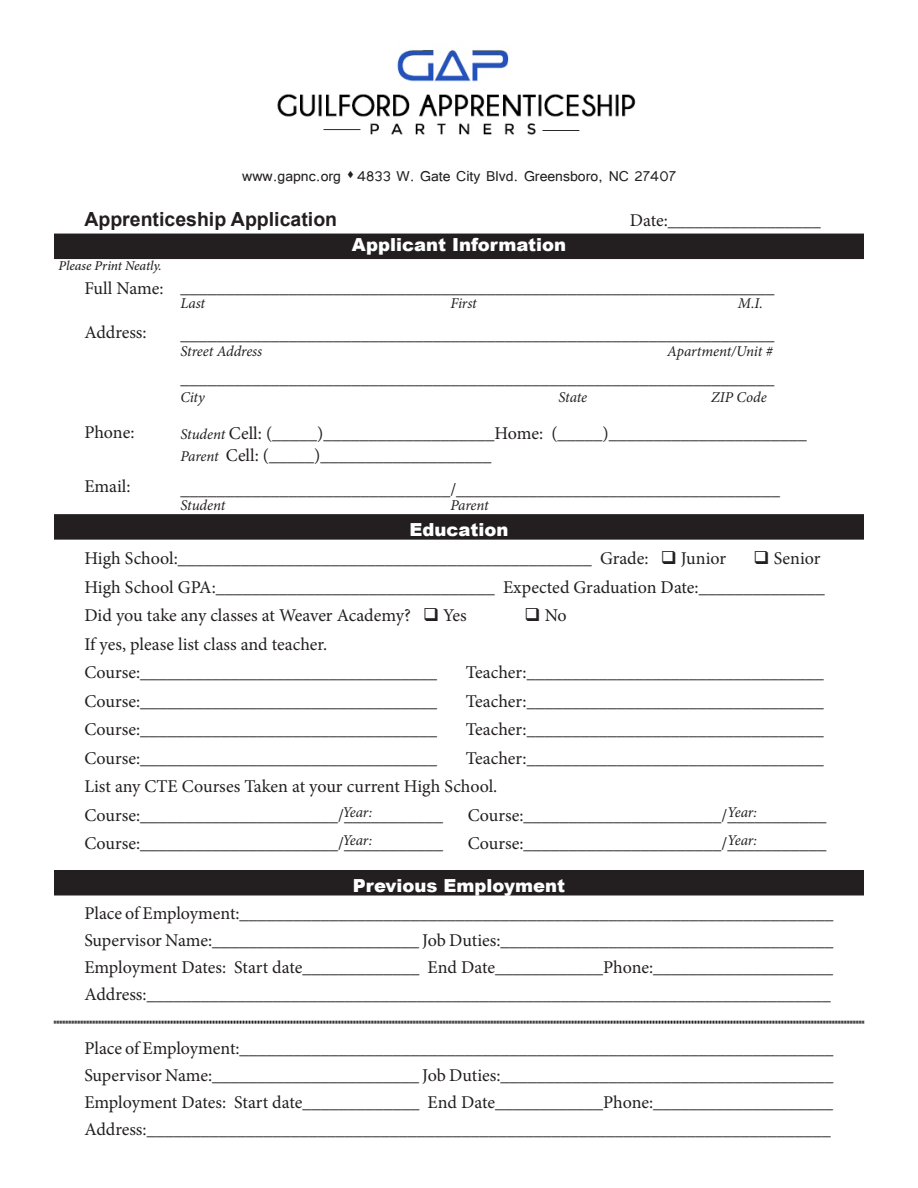
<style>
.page{position:relative;width:918px;height:1188px;background:#fff}
.page>*{position:absolute;margin:0;border:0;box-sizing:border-box;transform-origin:0 0}
.t1{font:700 19.5px "Arial";color:#231f20}
.t2{font:18px "Minion Pro";letter-spacing:-.005em;color:#231f20}
.t3{font:18px "Tunga";color:#231f20}
.t4{font:900 18px "Arial";color:#fff}
.t5{font:italic 15px "Minion Pro";letter-spacing:-.01em;color:#231f20}
.t6{font:italic 500 13.5px "Minion Pro";letter-spacing:-.005em;color:#231f20}
.s1{font-style:italic;font-size:15px}
</style>
<div class="page">
<div style="left:54px;top:514px;width:810px;height:26px;background:#231f20"></div>
<img style="left:277px;top:49px;width:359px;height:86px">
<div style="left:54px;top:234px;width:810px;height:25px;background:#231f20"></div>
<div style="left:54px;top:870px;width:810px;height:26px;background:#231f20"></div>
<svg style="left:54px;top:1020px;width:810px;height:4px;background:#908e8e"></svg>
<p class="t3" style="left:242px;top:164px;width:435px">www.gapnc.org ▲4833 W. Gate City Blvd. Greensboro, NC 27407</p>
<p class="t1" style="left:84px;top:206px;width:254px">Apprenticeship Application</p>
<p class="t2" style="left:630px;top:208px;width:193px">Date:_________________</p>
<p class="t4" style="left:352px;top:232px;width:216px">Applicant Information</p>
<p class="t2" style="left:84px;top:277px;width:81px">Full Name:</p>
<p class="t2" style="left:84px;top:320px;width:64px">Address:</p>
<p class="t6" style="left:58px;top:257px;width:105px">Please Print Neatly.</p>
<p class="t2" style="left:180px;top:275px;width:595px">__________________________________________________________________</p>
<p class="t5" style="left:180px;top:293px;width:26px">Last</p>
<p class="t5" style="left:450px;top:293px;width:28px">First</p>
<p class="t5" style="left:738px;top:293px;width:27px">M.I.</p>
<p class="t2" style="left:180px;top:322px;width:595px">__________________________________________________________________</p>
<p class="t5" style="left:180px;top:341px;width:83px">Street Address</p>
<p class="t5" style="left:667px;top:341px;width:107px">Apartment/Unit #</p>
<p class="t2" style="left:180px;top:366px;width:595px">__________________________________________________________________</p>
<p class="t5" style="left:180px;top:387px;width:26px">City</p>
<p class="t5" style="left:558px;top:387px;width:30px">State</p>
<p class="t5" style="left:711px;top:387px;width:57px">ZIP Code</p>
<p class="t2" style="left:180px;top:421px;width:628px"><span class="s1">Student</span> Cell: (_____)___________________Home: (_____)______________________</p>
<p class="t2" style="left:180px;top:443px;width:313px"><span class="s1">Parent</span> Cell: (_____)___________________</p>
<p class="t2" style="left:180px;top:478px;width:601px">______________________________/____________________________________</p>
<p class="t5" style="left:180px;top:495px;width:47px">Student</p>
<p class="t5" style="left:450px;top:495px;width:40px">Parent</p>
<p class="t2" style="left:84px;top:421px;width:52px">Phone:</p>
<p class="t2" style="left:84px;top:475px;width:48px">Email:</p>
<p class="t4" style="left:410px;top:516px;width:100px">Education</p>
<p class="t2" style="left:84px;top:546px;width:643px">High School:______________________________________________ Grade: ❑ Junior</p>
<p class="t2" style="left:754px;top:546px;width:68px">❑ Senior</p>
<p class="t2" style="left:84px;top:575px;width:742px">High School GPA:_______________________________ Expected Graduation Date:______________</p>
<p class="t2" style="left:84px;top:603px;width:384px">Did you take any classes at Weaver Academy? ❑ Yes</p>
<p class="t2" style="left:525px;top:603px;width:44px">❑ No</p>
<p class="t2" style="left:84px;top:632px;width:244px">If yes, please list class and teacher.</p>
<p class="t2" style="left:84px;top:660px;width:354px">Course:_________________________________</p>
<p class="t2" style="left:466px;top:660px;width:359px">Teacher:_________________________________</p>
<p class="t2" style="left:84px;top:689px;width:354px">Course:_________________________________</p>
<p class="t2" style="left:466px;top:689px;width:359px">Teacher:_________________________________</p>
<p class="t2" style="left:84px;top:717px;width:354px">Course:_________________________________</p>
<p class="t2" style="left:466px;top:717px;width:359px">Teacher:_________________________________</p>
<p class="t2" style="left:84px;top:746px;width:354px">Course:_________________________________</p>
<p class="t2" style="left:466px;top:746px;width:359px">Teacher:_________________________________</p>
<p class="t2" style="left:84px;top:774px;width:414px">List any CTE Courses Taken at your current High School.</p>
<p class="t2" style="left:84px;top:803px;width:360px">Course:______________________/___________</p>
<p class="t2" style="left:468px;top:803px;width:360px">Course:______________________/___________</p>
<p class="t2" style="left:84px;top:831px;width:360px">Course:______________________/___________</p>
<p class="t2" style="left:468px;top:831px;width:360px">Course:______________________/___________</p>
<p class="t4" style="left:353px;top:873px;width:214px">Previous Employment</p>
<p class="t2" style="left:84px;top:902px;width:751px">Place of Employment:__________________________________________________________________</p>
<p class="t2" style="left:84px;top:929px;width:751px">Supervisor Name:_______________________ Job Duties:_____________________________________</p>
<p class="t2" style="left:84px;top:956px;width:750px">Employment Dates: Start date_____________ End Date____________Phone:____________________</p>
<p class="t2" style="left:84px;top:983px;width:748px">Address:____________________________________________________________________________</p>
<p class="t2" style="left:84px;top:1037px;width:751px">Place of Employment:__________________________________________________________________</p>
<p class="t2" style="left:84px;top:1064px;width:751px">Supervisor Name:_______________________ Job Duties:_____________________________________</p>
<p class="t2" style="left:84px;top:1091px;width:750px">Employment Dates: Start date_____________ End Date____________Phone:____________________</p>
<p class="t2" style="left:84px;top:1118px;width:748px">Address:____________________________________________________________________________</p>
<p class="t5" style="left:342px;top:802px;width:31px">Year:</p>
<p class="t5" style="left:727px;top:802px;width:31px">Year:</p>
<p class="t5" style="left:342px;top:830px;width:31px">Year:</p>
<p class="t5" style="left:727px;top:830px;width:31px">Year:</p>
</div>
